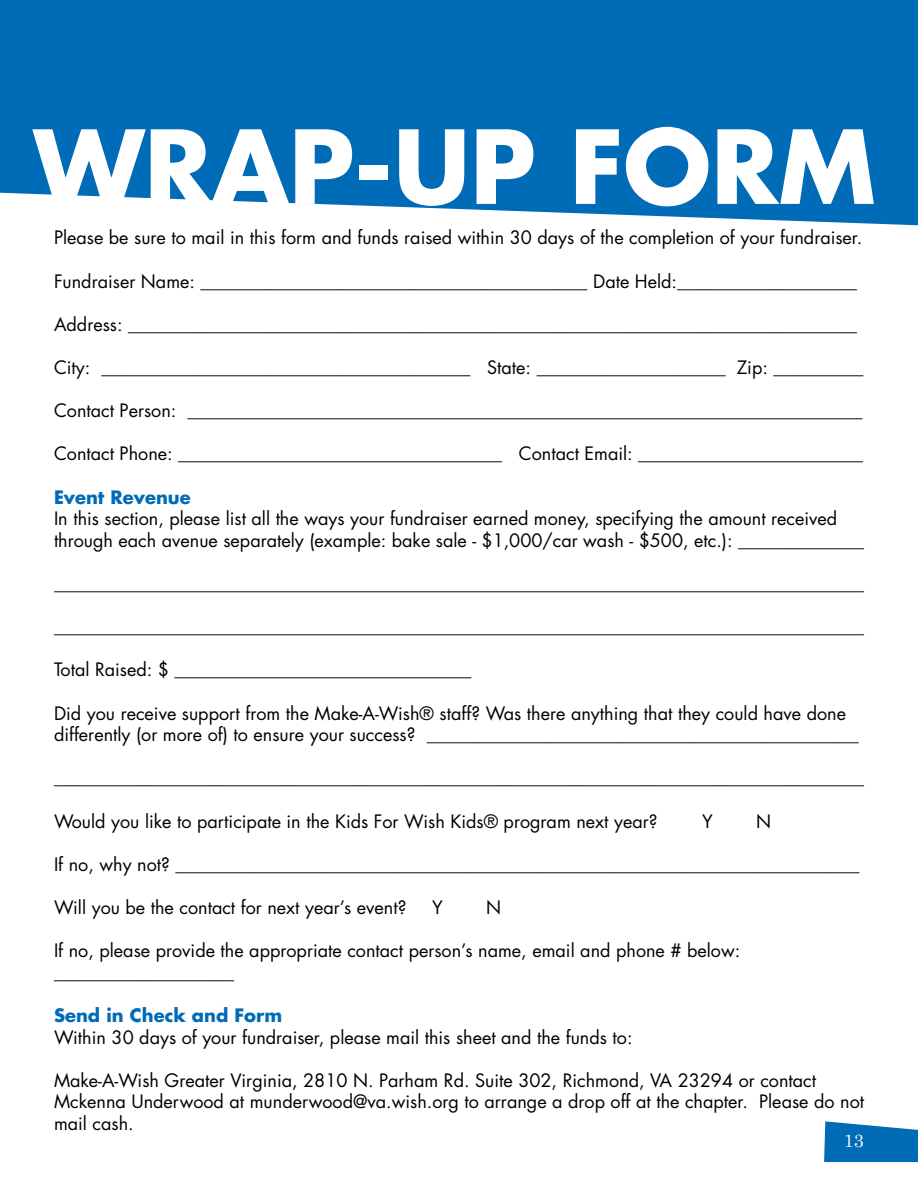
<style>
.page{position:relative;width:918px;height:1188px;background:#fff}
.page>*{position:absolute;margin:0;border:0;box-sizing:border-box;transform-origin:0 0}
.t1{font:700 99px "Futura Std";color:#fff}
.t2{font:18px/21.6px "Futura Std";color:#000}
.t3{font:700 18px "Futura Std";color:#006bb6}
.t4{font:18px "Century Schoolbook";color:#fff}
</style>
<div class="page">
<svg style="left:824px;top:1121px;width:94px;height:41px;background:#1e7cbe"></svg>
<svg style="left:0;top:0;width:918px;height:225px;background:#1376bb"></svg>
<h1 class="t1" style="left:34px;top:101px;width:843px">WRAP-UP FORM</h1>
<p class="t2" style="left:54px;top:227px;width:810px">Please be sure to mail in this form and funds raised within 30 days of the completion of your fundraiser.</p>
<p class="t2" style="left:54px;top:270px;width:805px">Fundraiser Name: ___________________________________________ Date Held:____________________</p>
<p class="t2" style="left:54px;top:314px;width:805px">Address: _________________________________________________________________________________</p>
<p class="t2" style="left:54px;top:357px;width:811px">City: _________________________________________ State: _____________________ Zip: __________</p>
<p class="t2" style="left:54px;top:400px;width:810px">Contact Person: ___________________________________________________________________________</p>
<p class="t2" style="left:54px;top:443px;width:811px">Contact Phone: ____________________________________ Contact Email: _________________________</p>
<p class="t3" style="left:54px;top:485px;width:138px">Event Revenue</p>
<p class="t2" style="left:54px;top:508px;width:812px">In this section, please list all the ways your fundraiser earned money, specifying the amount received through each avenue separately (example: bake sale - $1,000/car wash - $500, etc.): ______________</p>
<p class="t2" style="left:54px;top:573px;width:811px">__________________________________________________________________________________________</p>
<p class="t2" style="left:54px;top:616px;width:811px">__________________________________________________________________________________________</p>
<p class="t2" style="left:54px;top:659px;width:419px">Total Raised: $ _________________________________</p>
<p class="t2" style="left:54px;top:702px;width:806px">Did you receive support from the Make-A-Wish® staff? Was there anything that they could have done differently (or more of) to ensure your success? ________________________________________________</p>
<p class="t2" style="left:54px;top:767px;width:811px">__________________________________________________________________________________________</p>
<p class="t2" style="left:54px;top:810px;width:605px">Would you like to participate in the Kids For Wish Kids® program next year?</p>
<p class="t2" style="left:702px;top:810px;width:12px">Y</p>
<p class="t2" style="left:756px;top:810px;width:17px">N</p>
<p class="t2" style="left:54px;top:854px;width:807px">If no, why not? ____________________________________________________________________________</p>
<p class="t2" style="left:54px;top:897px;width:354px">Will you be the contact for next year’s event?</p>
<p class="t2" style="left:432px;top:897px;width:12px">Y</p>
<p class="t2" style="left:486px;top:897px;width:17px">N</p>
<p class="t2" style="left:54px;top:940px;width:688px">If no, please provide the appropriate contact person’s name, email and phone # below: ____________________</p>
<p class="t3" style="left:54px;top:1003px;width:230px">Send in Check and Form</p>
<p class="t2" style="left:54px;top:1026px;width:580px">Within 30 days of your fundraiser, please mail this sheet and the funds to:</p>
<p class="t2" style="left:54px;top:1070px;width:812px">Make-A-Wish Greater Virginia, 2810 N. Parham Rd. Suite 302, Richmond, VA 23294 or contact<br>Mckenna Underwood at munderwood@va.wish.org to arrange a drop off at the chapter. Please do not mail cash.</p>
<p class="t4" style="left:844px;top:1126px;width:22px">13</p>
</div>
